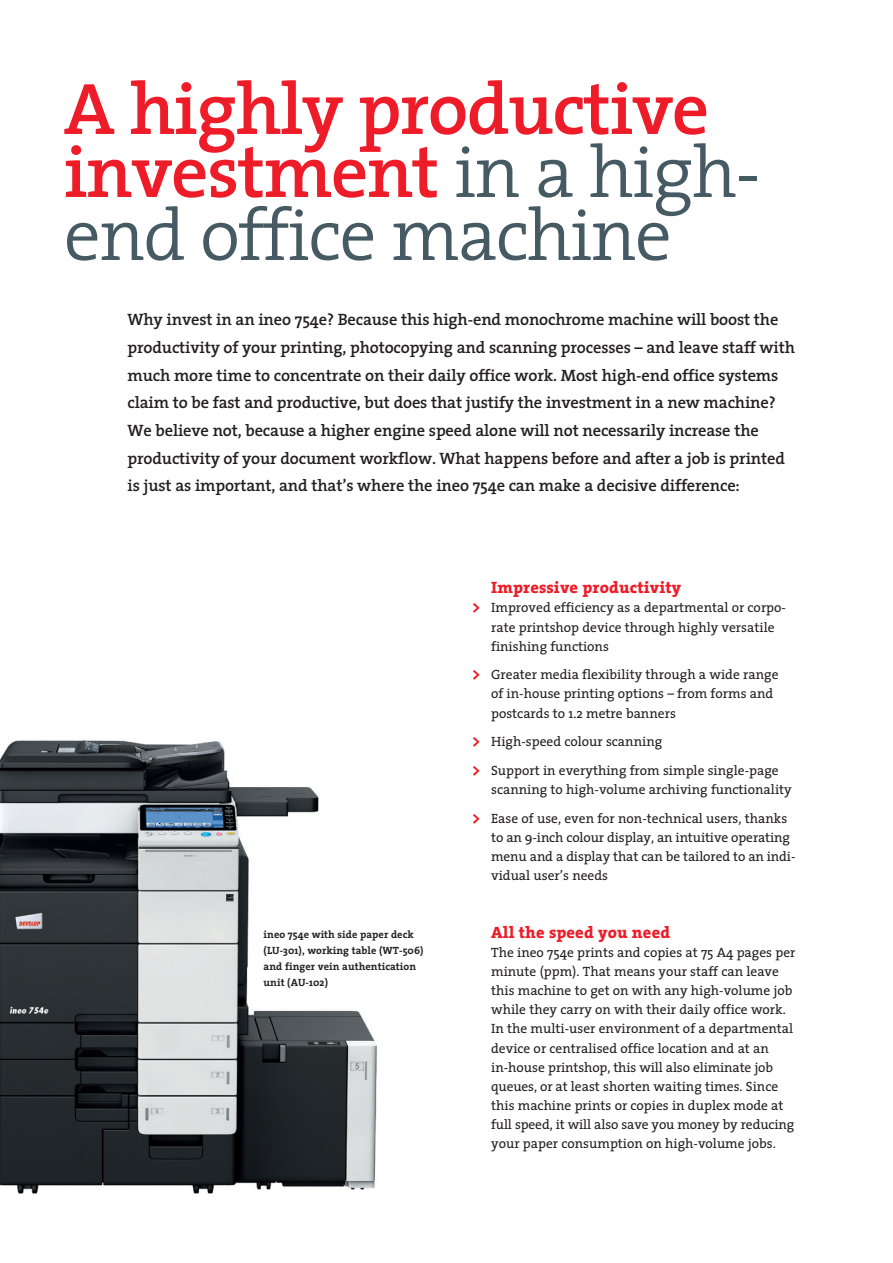
<style>
.page{position:relative;width:893px;height:1263px;background:#fff}
.page>*{position:absolute;margin:0;border:0;box-sizing:border-box;transform-origin:0 0}
.t1{font:300 73.5px/63px "The Serif";letter-spacing:-.02em;color:#465a64}
.t2{font:600 73.5px "The Serif";letter-spacing:-.02em;color:#ee1c28}
.t3{font:600 16.5px/27.6px "The Serif";letter-spacing:-.01em;color:#231f20}
.t4{font:800 16.5px "The Serif";letter-spacing:.01em;color:#ee1c28}
.t5{font:13.5px/19.2px "The Serif";color:#231f20}
.t6{font:700 10.5px "The Serif";letter-spacing:.005em;color:#231f20}
.s1{font-weight:600;color:#ee1c28}
.s2{font-weight:700;font-size:16.5px;color:#ee1c28}
</style>
<div class="page">
<img style="left:0;top:740px;width:377px;height:454px">
<svg style="left:263px;top:929px;width:114px;height:59px"></svg>
<p class="t2" style="left:64px;top:62px;width:647px">A highly productive</p>
<p class="t1" style="left:64px;top:141px;width:697px"><span class="s1">investment</span> in a high&shy;end office machine</p>
<p class="t3" style="left:128px;top:306px;width:652px">Why invest in an ineo 754e? Because this high-end monochrome machine will boost the</p>
<p class="t3" style="left:128px;top:334px;width:669px">productivity of your printing, photocopying and scanning processes – and leave staff with much more time to concentrate on their daily office work. Most high-end office systems claim to be fast and productive, but does that justify the investment in a new machine?<br>We believe not, because a higher engine speed alone will not necessarily increase the</p>
<p class="t3" style="left:128px;top:444px;width:659px">productivity of your document workflow. What happens before and after a job is printed is just as important, and that’s where the ineo 754e can make a decisive difference:</p>
<p class="t6" style="left:264px;top:927px;width:152px">ineo 754e with side paper deck</p>
<p class="t6" style="left:264px;top:943px;width:161px">(LU-301), working table (WT-506)</p>
<p class="t6" style="left:264px;top:959px;width:154px">and finger vein authentication</p>
<p class="t6" style="left:264px;top:975px;width:66px">unit (AU-102)</p>
<p class="t4" style="left:491px;top:577px;width:192px">Impressive productivity</p>
<p class="t5" style="left:491px;top:598px;width:296px;text-indent:-19px"><span class="s2">&gt;</span> Improved efficiency as a departmental or corpo&shy;rate printshop device through highly versatile finishing functions</p>
<p class="t5" style="left:491px;top:665px;width:289px;text-indent:-19px"><span class="s2">&gt;</span> Greater media flexibility through a wide range of in-house printing options – from forms and postcards to 1.2 metre banners</p>
<p class="t5" style="left:472px;top:732px;width:192px"><span class="s2">&gt;</span> High-speed colour scanning</p>
<p class="t5" style="left:491px;top:761px;width:302px;text-indent:-19px"><span class="s2">&gt;</span> Support in everything from simple single-page scanning to high-volume archiving functionality</p>
<p class="t5" style="left:491px;top:809px;width:306px;text-indent:-19px"><span class="s2">&gt;</span> Ease of use, even for non-technical users, thanks to an 9-inch colour display, an intuitive operating menu and a display that can be tailored to an indi&shy;vidual user’s needs</p>
<p class="t4" style="left:491px;top:921px;width:181px">All the speed you need</p>
<p class="t5" style="left:491px;top:943px;width:306px">The ineo 754e prints and copies at 75 A4 pages per minute (ppm). That means your staff can leave this machine to get on with any high-volume job while they carry on with their daily office work.<br>In the multi-user environment of a departmental device or centralised office location and at an in-house printshop, this will also eliminate job queues, or at least shorten waiting times. Since this machine prints or copies in duplex mode at full speed, it will also save you money by reducing your paper consumption on high-volume jobs.</p>
</div>
